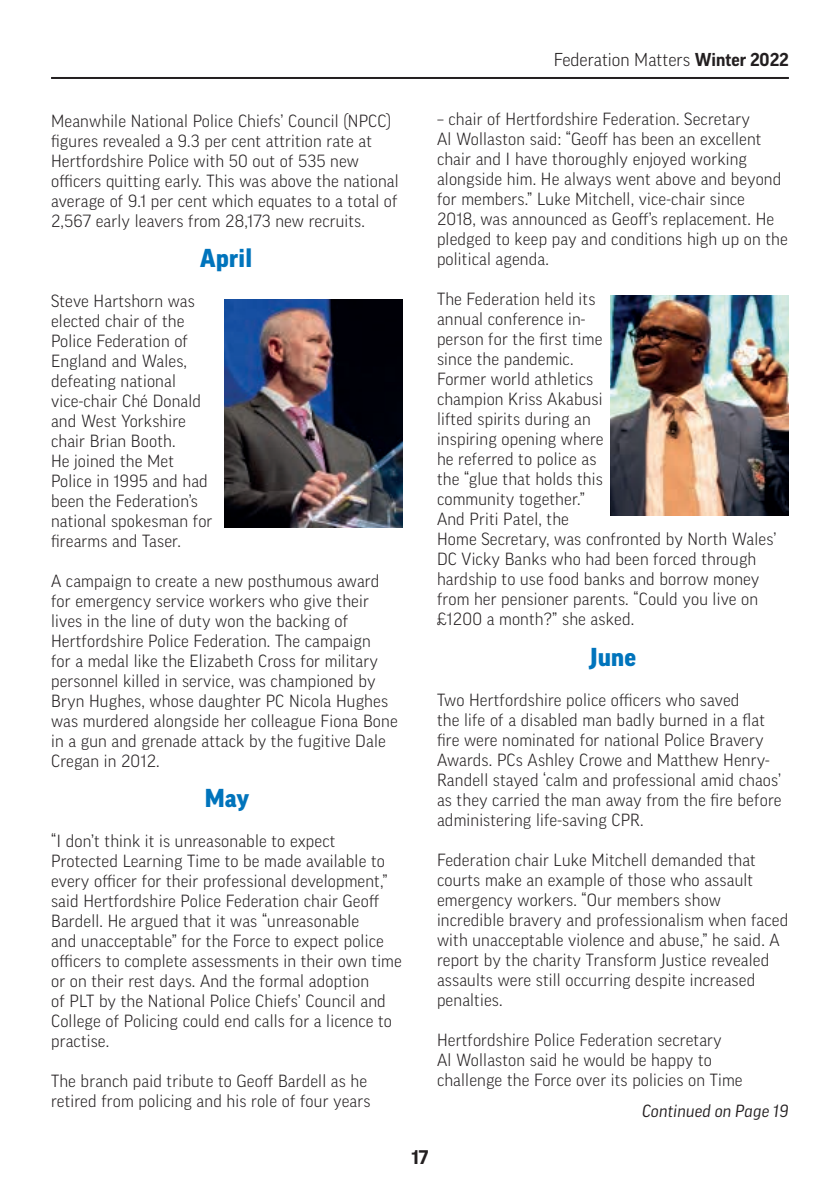
<style>
.page{position:relative;width:840px;height:1191px;background:#fff}
.page>*{position:absolute;margin:0;border:0;box-sizing:border-box;transform-origin:0 0}
.t1{font:900 25px "Good Pro";letter-spacing:.01em;color:#0074bc}
.t2{font:700 19px "Good Pro";color:#231f20}
.t3{font:300 18px "Good Pro";color:#231f20}
.t4{font:300 17px/20px "Good Pro";letter-spacing:.01em;color:#231f20}
.t5{font:italic 17px "Good Pro";letter-spacing:.01em;color:#231f20}
.s1{font-weight:700}
</style>
<div class="page">
<hr style="left:51px;top:77px;width:737px;height:2px;background:#231f20">
<img style="left:224px;top:300px;width:179px;height:227px">
<img style="left:610px;top:295px;width:178px;height:221px">
<p class="t3" style="left:553px;top:49px;width:236px">Federation Matters <span class="s1">Winter 2022</span></p>
<p class="t4" style="left:51px;top:111px;width:349px">Meanwhile National Police Chiefs’ Council (NPCC) figures revealed a 9.3 per cent attrition rate at Hertfordshire Police with 50 out of 535 new officers quitting early. This was above the national average of 9.1 per cent which equates to a total of 2,567 early leavers from 28,173 new recruits.</p>
<h1 class="t1" style="left:200px;top:244px;width:53px">April</h1>
<p class="t4" style="left:51px;top:291px;width:163px">Steve Hartshorn was elected chair of the<br>Police Federation of<br>England and Wales, defeating national vice-chair Ché Donald and West Yorkshire chair Brian Booth.<br>He joined the Met<br>Police in 1995 and had been the Federation’s national spokesman for firearms and Taser.</p>
<p class="t4" style="left:51px;top:571px;width:348px">A campaign to create a new posthumous award for emergency service workers who give their lives in the line of duty won the backing of Hertfordshire Police Federation. The campaign<br>for a medal like the Elizabeth Cross for military personnel killed in service, was championed by Bryn Hughes, whose daughter PC Nicola Hughes was murdered alongside her colleague Fiona Bone in a gun and grenade attack by the fugitive Dale Cregan in 2012.</p>
<h1 class="t1" style="left:204px;top:784px;width:46px">May</h1>
<p class="t4" style="left:51px;top:831px;width:352px">“I don’t think it is unreasonable to expect Protected Learning Time to be made available to every officer for their professional development,” said Hertfordshire Police Federation chair Geoff Bardell. He argued that it was “unreasonable<br>and unacceptable” for the Force to expect police officers to complete assessments in their own time or on their rest days. And the formal adoption<br>of PLT by the National Police Chiefs’ Council and College of Policing could end calls for a licence to practise.</p>
<p class="t4" style="left:51px;top:1071px;width:321px">The branch paid tribute to Geoff Bardell as he retired from policing and his role of four years</p>
<p class="t4" style="left:437px;top:109px;width:352px">– chair of Hertfordshire Federation. Secretary<br>Al Wollaston said: “Geoff has been an excellent chair and I have thoroughly enjoyed working alongside him. He always went above and beyond for members.” Luke Mitchell, vice-chair since 2018, was announced as Geoff’s replacement. He pledged to keep pay and conditions high up on the political agenda.</p>
<p class="t4" style="left:437px;top:289px;width:341px">The Federation held its<br>annual conference in-<br>person for the first time<br>since the pandemic.<br>Former world athletics<br>champion Kriss Akabusi<br>lifted spirits during an<br>inspiring opening where<br>he referred to police as<br>the “glue that holds this<br>community together.”<br>And Priti Patel, the<br>Home Secretary, was confronted by North Wales’<br>DC Vicky Banks who had been forced through hardship to use food banks and borrow money from her pensioner parents. “Could you live on £1200 a month?” she asked.</p>
<h1 class="t1" style="left:589px;top:642px;width:48px">June</h1>
<p class="t4" style="left:437px;top:689px;width:346px">Two Hertfordshire police officers who saved<br>the life of a disabled man badly burned in a flat fire were nominated for national Police Bravery Awards. PCs Ashley Crowe and Matthew Henry-Randell stayed ‘calm and professional amid chaos’ as they carried the man away from the fire before administering life-saving CPR.</p>
<p class="t4" style="left:437px;top:849px;width:352px">Federation chair Luke Mitchell demanded that courts make an example of those who assault emergency workers. “Our members show incredible bravery and professionalism when faced with unacceptable violence and abuse,” he said. A report by the charity Transform Justice revealed assaults were still occurring despite increased penalties.</p>
<p class="t4" style="left:437px;top:1029px;width:307px">Hertfordshire Police Federation secretary<br>Al Wollaston said he would be happy to challenge the Force over its policies on Time</p>
<p class="t5" style="left:642px;top:1100px;width:148px">Continued on Page 19</p>
<p class="t2" style="left:411px;top:1146px;width:18px">17</p>
</div>
